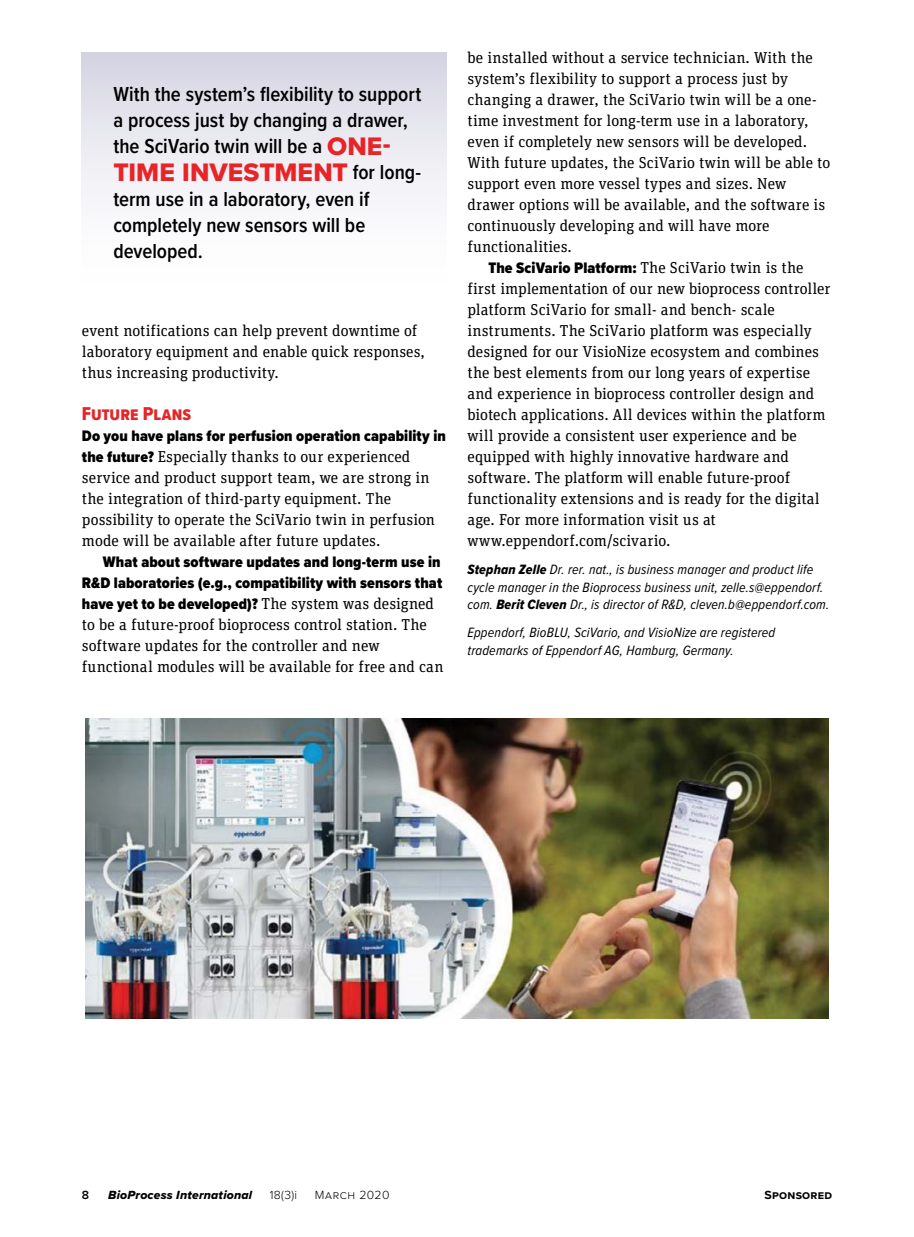
<style>
.page{position:relative;width:914px;height:1237px;background:#fff}
.page>*{position:absolute;margin:0;border:0;box-sizing:border-box;transform-origin:0 0}
.t1{font:26.25px "Proxima Nova Extrabld";color:#e62529}
.t2{font:600 21px/26.2px "Proxima Nova Cond";color:#000}
.t3{font:19.25px "Proxima Nova Cond Extrabld";color:#e62529}
.t4{font:15.75px/21px "Unit Slab Pro";letter-spacing:.005em;color:#000}
.t5{font:900 15.75px/21px "Proxima Nova Cond";letter-spacing:.01em;color:#000;text-align:justify}
.t6{font:italic 14px/17.5px "Proxima Nova Cond";letter-spacing:.015em;color:#000}
.t7{font:12.25px "Proxima Nova Extrabld It";letter-spacing:.015em;color:#000}
.t8{font:300 12.25px "Proxima Nova";letter-spacing:.04em;color:#000}
.t9{font:700 12.25px "Proxima Nova";letter-spacing:.02em;color:#000}
.t10{font:600 12.25px "Proxima Nova";color:#000}
.s1{font-family:"Proxima Nova Extrabld";font-weight:400;font-size:26.25px;color:#e62529}
.s2{font-family:"Proxima Nova Cond";font-weight:600;font-size:21px;color:#000}
.s3{font-family:"Proxima Nova Cond";font-weight:900}
.s4{font-family:"Unit Slab Pro";font-weight:400}
.s5{font-family:"Proxima Nova Cond Extrabld It";font-style:normal}
</style>
<div class="page">
<div style="left:82px;top:52px;width:364px;height:253px;background:linear-gradient(to bottom,#d9d8e5,#fff)"></div>
<img style="left:85px;top:718px;width:743px;height:300px">
<h2 class="t2" style="left:113px;top:80px;width:309px">With the system’s flexibility to support a process just by changing a drawer, the SciVario twin will be a <span class="s1">ONE-</span></h2>
<h1 class="t1" style="left:113px;top:153px;width:309px">TIME INVESTMENT <span class="s2">for long-</span></h1>
<h2 class="t2" style="left:113px;top:185px;width:257px">term use in a laboratory, even if completely new sensors will be developed.</h2>
<p class="t4" style="left:82px;top:320px;width:344px">event notifications can help prevent downtime of laboratory equipment and enable quick responses, thus increasing productivity.</p>
<p class="t3" style="left:82px;top:399px;width:111px">Future Plans</p>
<p class="t5" style="left:82px;top:425px;width:365px">Do you have plans for perfusion operation capability in</p>
<p class="t4" style="left:82px;top:446px;width:354px"><span class="s3">the future?</span> Especially thanks to our experienced service and product support team, we are strong in the integration of third-party equipment. The possibility to operate the SciVario twin in perfusion mode will be available after future updates.</p>
<p class="t5" style="left:82px;top:551px;width:362px;text-indent:21px">What about software updates and long-term use in R&amp;D laboratories (e.g., compatibility with sensors that have yet to be developed)? <span class="s4">The system was designed</span></p>
<p class="t4" style="left:82px;top:614px;width:363px">to be a future-proof bioprocess control station. The software updates for the controller and new functional modules will be available for free and can</p>
<p class="t4" style="left:467px;top:46px;width:364px">be installed without a service technician. With the system’s flexibility to support a process just by changing a drawer, the SciVario twin will be a one&shy;time investment for long-term use in a laboratory, even if completely new sensors will be developed.<br>With future updates, the SciVario twin will be able to support even more vessel types and sizes. New drawer options will be available, and the software is continuously developing and will have more functionalities.</p>
<p class="t5" style="left:488px;top:257px;width:316px">The SciVario Platform: <span class="s4">The SciVario twin is the</span></p>
<p class="t4" style="left:467px;top:277px;width:364px">first implementation of our new bioprocess controller platform SciVario for small- and bench- scale instruments. The SciVario platform was especially designed for our VisioNize ecosystem and combines the best elements from our long years of expertise and experience in bioprocess controller design and biotech applications. All devices within the platform will provide a consistent user experience and be equipped with highly innovative hardware and software. The platform will enable future-proof functionality extensions and is ready for the digital age. For more information visit us at www.eppendorf.com/scivario.</p>
<p class="t6" style="left:467px;top:560px;width:363px"><span class="s5">Stephan Zelle</span> Dr. rer. nat., is business manager and product life cycle manager in the Bioprocess business unit, zelle.s@eppendorf. com. <span class="s5">Berit Cleven</span> Dr., is director of R&amp;D, cleven.b@eppendorf.com.</p>
<p class="t6" style="left:467px;top:623px;width:309px">Eppendorf, BioBLU, SciVario, and VisioNize are registered trademarks of Eppendorf AG, Hamburg, Germany.</p>
<p class="t10" style="left:82px;top:1185px;width:9px">8</p>
<p class="t7" style="left:108px;top:1185px;width:145px">BioProcess International</p>
<p class="t8" style="left:270px;top:1185px;width:29px">18(3)i</p>
<p class="t8" style="left:315px;top:1185px;width:76px">March 2020</p>
<p class="t9" style="left:764px;top:1185px;width:69px">Sponsored</p>
</div>
